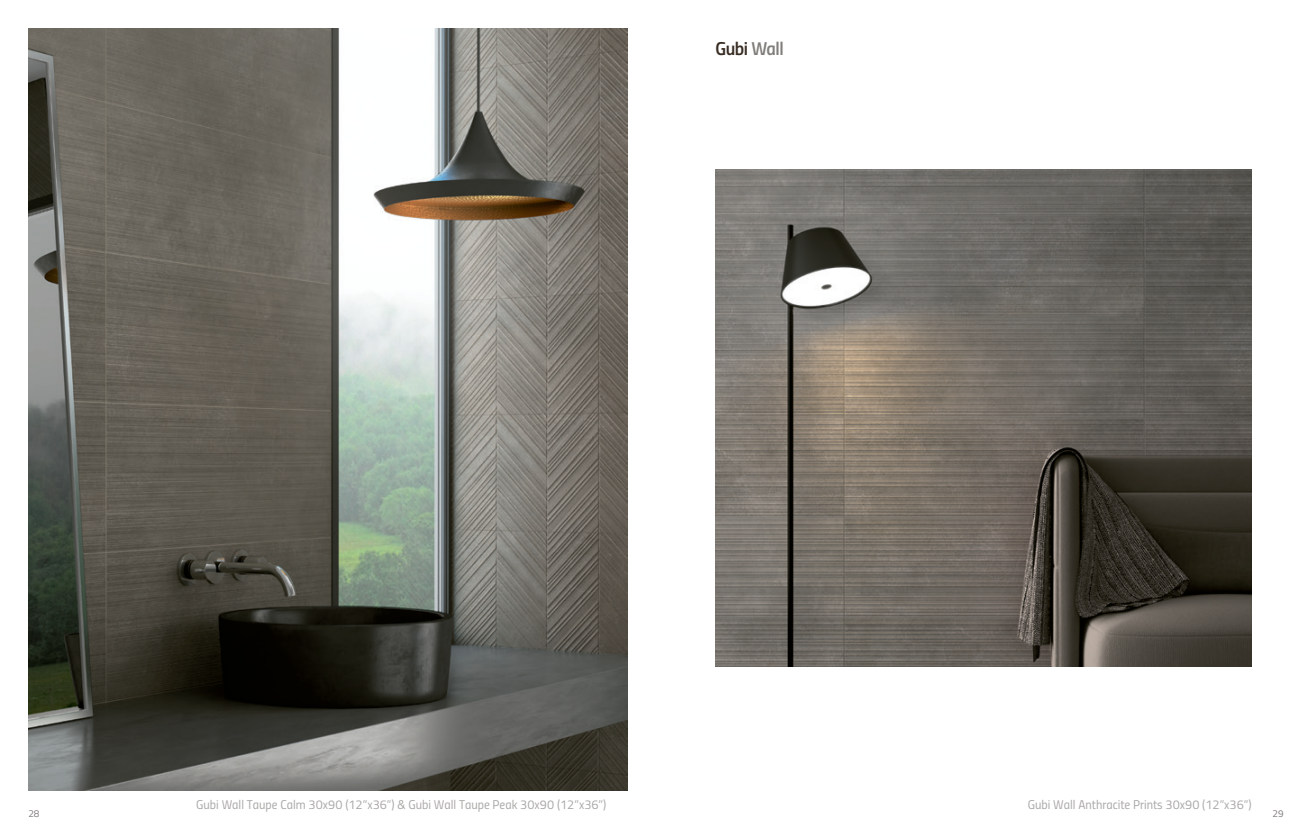
<style>
.page{position:relative;width:1312px;height:833px;background:#fff}
.page>*{position:absolute;margin:0;border:0;box-sizing:border-box;transform-origin:0 0}
.t1{font:18.75px "Titillium Semibold Upright";letter-spacing:-.025em;color:#382d23}
.t2{font:12.75px "Titillium Regular Upright";color:#a9a8a6}
.t3{font:10px "Titillium Regular Upright";color:#807d7a}
.s1{color:#807d7a}
</style>
<div class="page">
<img style="left:715px;top:170px;width:536px;height:496px">
<img style="left:28px;top:28px;width:599px;height:762px">
<h1 class="t1" style="left:715px;top:34px;width:70px">Gubi <span class="s1">Wall</span></h1>
<p class="t2" style="left:196px;top:795px;width:411px">Gubi Wall Taupe Calm 30x90 (12”x36”) &amp; Gubi Wall Taupe Peak 30x90 (12”x36”)</p>
<p class="t2" style="left:1027px;top:795px;width:225px">Gubi Wall Anthracite Prints 30x90 (12”x36”)</p>
<p class="t3" style="left:28px;top:805px;width:13px">28</p>
<p class="t3" style="left:1271px;top:805px;width:13px">29</p>
</div>
